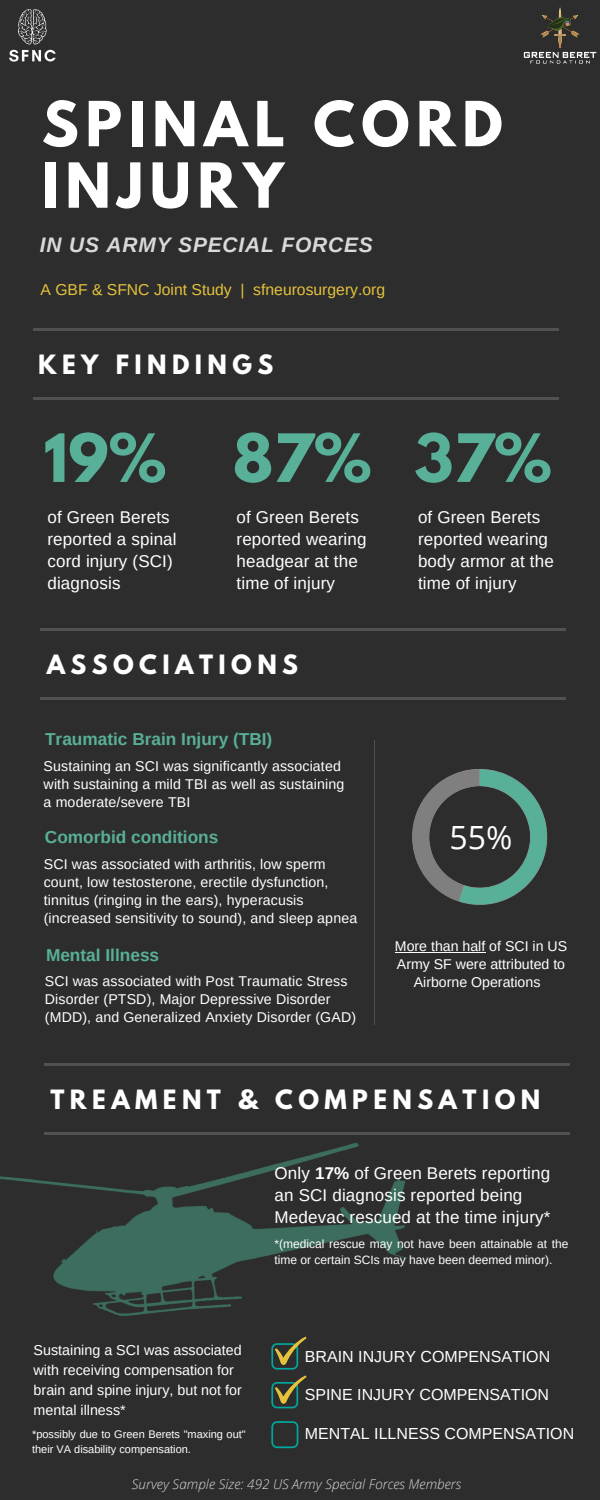
<style>
.page{position:relative;width:600px;height:1500px;background:#2e2d2d}
.page>*{position:absolute;margin:0;border:0;box-sizing:border-box;transform-origin:0 0}
.t1{font:700 59px "League Spartan";color:#58b098}
.t2{font:700 55px/61.5px "League Spartan";letter-spacing:.12em;color:#fff}
.t3{font:32px "Open Sans";color:#fff}
.t4{font:700 23.6px "League Spartan";letter-spacing:.23em;color:#fff}
.t5{font:italic 700 21px "Arimo";letter-spacing:.04em;color:#d9d9d9}
.t6{font:700 17.3px "Arimo";color:#58b098}
.t7{font:17px/21.8px "Arimo";letter-spacing:.01em;color:#fff}
.t8{font:16px "Arimo";color:#fff}
.t9{font:15.7px "Arimo";color:#e4c23b}
.t10{font:14.3px/19.9px "Arimo";color:#fff}
.t11{font:14.2px/18px "Arimo";letter-spacing:.01em;color:#fff}
.t12{font:italic 300 13.5px "Open Sans";color:#d9d9d9}
.t13{font:12px/16.5px "Arimo";color:#fff}
.t14{font:11px/15px "Arimo";color:#fff}
.s1{font-weight:700}
</style>
<div class="page">
<hr style="left:34px;top:328px;width:525px;height:2px;background:#515151">
<hr style="left:34px;top:397px;width:525px;height:2px;background:#515151">
<hr style="left:40px;top:629px;width:526px;height:2px;background:#515151">
<hr style="left:40px;top:698px;width:526px;height:2px;background:#515151">
<hr style="left:374px;top:741px;width:1px;height:284px;background:#515151">
<img style="left:523px;top:7px;width:74px;height:57px">
<img style="left:9px;top:9px;width:47px;height:53px">
<img style="left:412px;top:769px;width:136px;height:136px">
<img style="left:0;top:1132px;width:407px;height:205px">
<hr style="left:44px;top:1064px;width:525px;height:2px;background:#515151">
<hr style="left:44px;top:1133px;width:525px;height:2px;background:#515151">
<hr style="left:395px;top:952px;width:90px;height:1px;background:#fff">
<svg style="left:271px;top:1421px;width:27px;height:27px"></svg>
<svg style="left:271px;top:1337px;width:36px;height:71px"></svg>
<h2 class="t2" style="left:42px;top:100px;width:462px">SPINAL CORD<br>INJURY</h2>
<h3 class="t5" style="left:40px;top:233px;width:334px">IN US ARMY SPECIAL FORCES</h3>
<p class="t9" style="left:41px;top:281px;width:346px">A GBF &amp; SFNC Joint Study | sfneurosurgery.org</p>
<h3 class="t4" style="left:38px;top:353px;width:237px">KEY FINDINGS</h3>
<h1 class="t1" style="left:44px;top:429px;width:124px">19%</h1>
<p class="t7" style="left:47px;top:507px;width:131px">of Green Berets reported a spinal cord injury (SCI) diagnosis</p>
<h1 class="t1" style="left:233px;top:429px;width:140px">87%</h1>
<p class="t7" style="left:237px;top:507px;width:132px">of Green Berets reported wearing headgear at the time of injury</p>
<h3 class="t4" style="left:47px;top:653px;width:253px">ASSOCIATIONS</h3>
<p class="t6" style="left:45px;top:730px;width:229px">Traumatic Brain Injury (TBI)</p>
<p class="t11" style="left:44px;top:757px;width:302px">Sustaining an SCI was significantly associated with sustaining a mild TBI as well as sustaining a moderate/severe TBI</p>
<p class="t6" style="left:45px;top:828px;width:175px">Comorbid conditions</p>
<p class="t11" style="left:44px;top:855px;width:315px">SCI was associated with arthritis, low sperm count, low testosterone, erectile dysfunction, tinnitus (ringing in the ears), hyperacusis (increased sensitivity to sound), and sleep apnea</p>
<p class="t6" style="left:46px;top:945px;width:115px">Mental Illness</p>
<p class="t11" style="left:45px;top:972px;width:313px">SCI was associated with Post Traumatic Stress<br>Disorder (PTSD), Major Depressive Disorder (MDD), and Generalized Anxiety Disorder (GAD)</p>
<h1 class="t1" style="left:414px;top:429px;width:139px">37%</h1>
<p class="t7" style="left:418px;top:507px;width:137px">of Green Berets reported wearing body armor at the time of injury</p>
<h3 class="t3" style="left:450px;top:815px;width:64px">55%</h3>
<p class="t11" style="left:395px;top:938px;width:174px;text-align:center">More than half of SCI in US<br>Army SF were attributed to<br>Airborne Operations</p>
<h3 class="t4" style="left:50px;top:1088px;width:491px">TREAMENT &amp; COMPENSATION</h3>
<p class="t7" style="left:275px;top:1162px;width:277px">Only <span class="s1">17%</span> of Green Berets reporting an SCI diagnosis reported being<br>Medevac rescued at the time injury*</p>
<p class="t13" style="left:275px;top:1235px;width:295px">*(medical rescue may not have been attainable at the time or certain SCIs may have been deemed minor).</p>
<p class="t10" style="left:34px;top:1340px;width:210px">Sustaining a SCI was associated with receiving compensation for brain and spine injury, but not for mental illness*</p>
<p class="t14" style="left:32px;top:1427px;width:215px">*possibly due to Green Berets "maxing out" their VA disability compensation.</p>
<p class="t8" style="left:305px;top:1347px;width:247px">BRAIN INJURY COMPENSATION</p>
<p class="t8" style="left:305px;top:1386px;width:246px">SPINE INJURY COMPENSATION</p>
<p class="t8" style="left:305px;top:1425px;width:271px">MENTAL ILLNESS COMPENSATION</p>
<p class="t12" style="left:132px;top:1475px;width:331px">Survey Sample Size: 492 US Army Special Forces Members</p>
</div>
